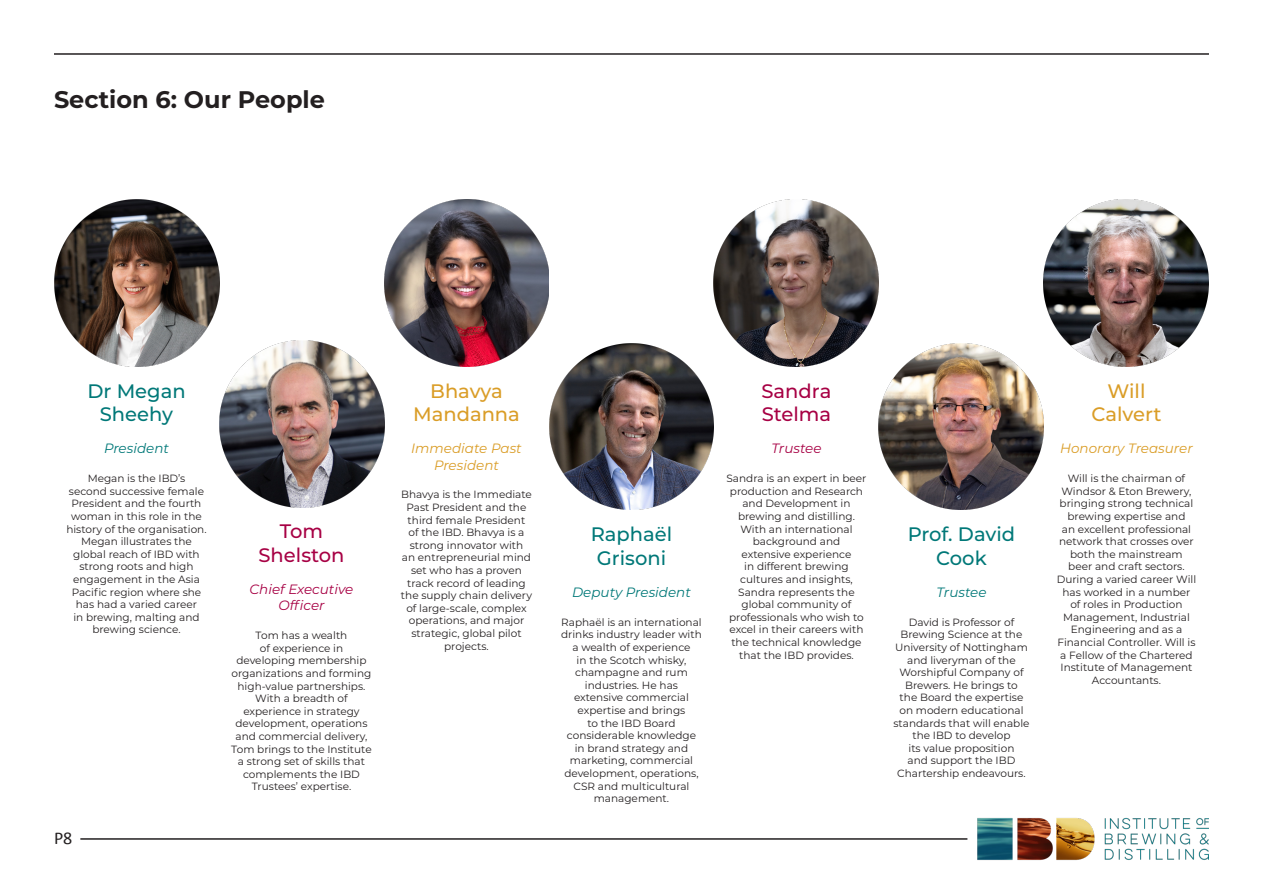
<style>
.page{position:relative;width:1263px;height:893px;background:#fff}
.page>*{position:absolute;margin:0;border:0;box-sizing:border-box;transform-origin:0 0}
.t1{font:700 24px "Montserrat";color:#231f20}
.t2{font:500 19.5px "Montserrat";color:#007878}
.t3{font:500 19.5px "Montserrat";color:#da9d27}
.t4{font:500 19.5px "Montserrat";color:#a70144}
.t5{font:18px "Calibri";color:#231f20}
.t6{font:italic 13.5px/16.2px "Montserrat";color:#da9d27;text-align:center}
.t7{font:italic 13.5px "Montserrat";color:#007878}
.t8{font:italic 13.5px "Montserrat";color:#a70144}
.t9{font:10.5px/12.6px "Montserrat";color:#231f20;text-align:center}
</style>
<div class="page">
<hr style="left:54px;top:53px;width:1155px;height:2px;background:#231f20">
<img style="left:977px;top:817px;width:232px;height:43px">
<hr style="left:80px;top:838px;width:887px;height:2px;background:#231f20">
<img style="left:54px;top:200px;width:165px;height:166px">
<img style="left:384px;top:200px;width:165px;height:166px">
<img style="left:714px;top:200px;width:165px;height:166px">
<img style="left:219px;top:340px;width:165px;height:167px">
<img style="left:549px;top:343px;width:165px;height:167px">
<img style="left:1044px;top:200px;width:165px;height:166px">
<img style="left:879px;top:343px;width:165px;height:167px">
<p class="t1" style="left:54px;top:82px;width:272px">Section 6: Our People</p>
<p class="t2" style="left:87px;top:377px;width:100px">Dr Megan</p>
<p class="t2" style="left:100px;top:400px;width:75px">Sheehy</p>
<p class="t7" style="left:104px;top:439px;width:66px">President</p>
<p class="t9" style="left:66px;top:472px;width:142px">Megan is the IBD’s<br>second successive female<br>President and the fourth woman in this role in the history of the organisation.<br>Megan illustrates the global reach of IBD with strong roots and high engagement in the Asia<br>Pacific region where she has had a varied career<br>in brewing, malting and brewing science.</p>
<p class="t5" style="left:54px;top:825px;width:20px">P8</p>
<p class="t4" style="left:280px;top:518px;width:45px">Tom</p>
<p class="t4" style="left:258px;top:541px;width:87px">Shelston</p>
<p class="t8" style="left:250px;top:580px;width:105px">Chief Executive</p>
<p class="t8" style="left:278px;top:596px;width:48px">Officer</p>
<p class="t9" style="left:231px;top:629px;width:142px">Tom has a wealth<br>of experience in developing membership organizations and forming high-value partnerships.<br>With a breadth of experience in strategy development, operations and commercial delivery,<br>Tom brings to the Institute a strong set of skills that complements the IBD<br>Trustees’ expertise.</p>
<p class="t3" style="left:430px;top:377px;width:74px">Bhavya</p>
<p class="t3" style="left:413px;top:400px;width:108px">Mandanna</p>
<p class="t6" style="left:411px;top:440px;width:112px">Immediate Past<br>President</p>
<p class="t9" style="left:401px;top:488px;width:133px">Bhavya is the Immediate<br>Past President and the third female President<br>of the IBD. Bhavya is a strong innovator with<br>an entrepreneurial mind set who has a proven track record of leading the supply chain delivery of large-scale, complex operations, and major strategic, global pilot projects.</p>
<p class="t2" style="left:591px;top:521px;width:83px">Raphaël</p>
<p class="t2" style="left:597px;top:544px;width:71px">Grisoni</p>
<p class="t7" style="left:572px;top:583px;width:120px">Deputy President</p>
<p class="t9" style="left:561px;top:615px;width:142px">Raphaël is an international drinks industry leader with a wealth of experience<br>in the Scotch whisky, champagne and rum industries. He has extensive commercial expertise and brings<br>to the IBD Board considerable knowledge in brand strategy and marketing, commercial development, operations,<br>CSR and multicultural management.</p>
<p class="t4" style="left:761px;top:377px;width:71px">Sandra</p>
<p class="t4" style="left:762px;top:400px;width:71px">Stelma</p>
<p class="t8" style="left:771px;top:439px;width:52px">Trustee</p>
<p class="t9" style="left:726px;top:472px;width:142px">Sandra is an expert in beer production and Research and Development in brewing and distilling.<br>With an international background and<br>extensive experience<br>in different brewing cultures and insights,<br>Sandra represents the global community of professionals who wish to excel in their careers with the technical knowledge that the IBD provides.</p>
<p class="t2" style="left:908px;top:521px;width:109px">Prof. David</p>
<p class="t2" style="left:936px;top:544px;width:52px">Cook</p>
<p class="t7" style="left:936px;top:583px;width:52px">Trustee</p>
<p class="t9" style="left:893px;top:615px;width:138px">David is Professor of<br>Brewing Science at the<br>University of Nottingham and liveryman of the<br>Worshipful Company of<br>Brewers. He brings to<br>the Board the expertise on modern educational standards that will enable the IBD to develop<br>its value proposition<br>and support the IBD<br>Chartership endeavours.</p>
<p class="t3" style="left:1107px;top:377px;width:40px">Will</p>
<p class="t3" style="left:1091px;top:400px;width:71px">Calvert</p>
<p class="t6" style="left:1060px;top:440px;width:134px">Honorary Treasurer</p>
<p class="t9" style="left:1057px;top:472px;width:141px">Will is the chairman of<br>Windsor &amp; Eton Brewery, bringing strong technical brewing expertise and<br>an excellent professional network that crosses over both the mainstream<br>beer and craft sectors.<br>During a varied career Will has worked in a number of roles in Production<br>Management, Industrial<br>Engineering and as a<br>Financial Controller. Will is a Fellow of the Chartered<br>Institute of Management<br>Accountants.</p>
</div>
